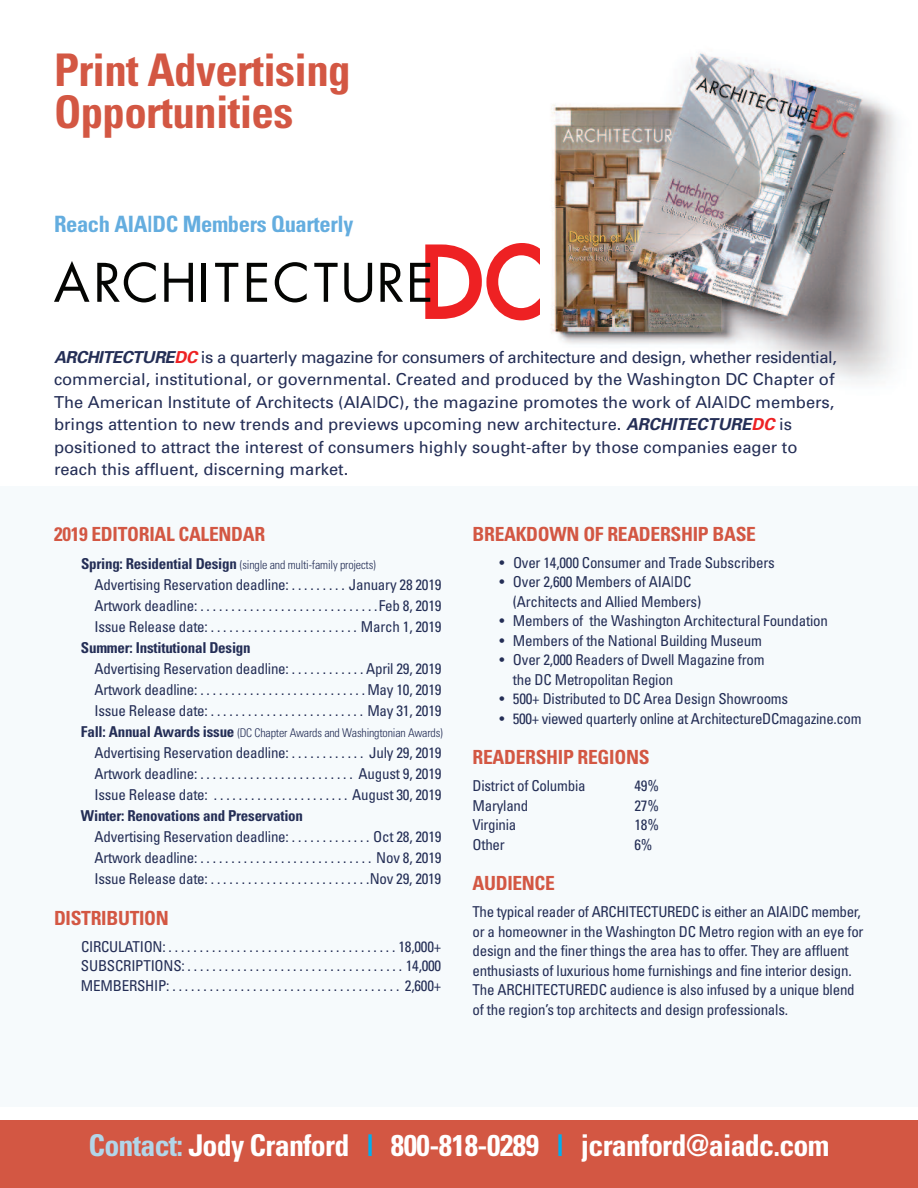
<style>
.page{position:relative;width:918px;height:1188px;background:#fff}
.page>*{position:absolute;margin:0;border:0;box-sizing:border-box;transform-origin:0 0}
.t1{font:700 condensed 45px/42px "Univers";letter-spacing:-.015em;color:#d35743}
.t2{font:700 condensed 30px "Univers";letter-spacing:-.025em;color:#fff}
.t3{font:700 condensed 22.5px "Univers";letter-spacing:-.015em;color:#64addf}
.t4{font:700 condensed 19.5px "Univers";letter-spacing:-.015em;color:#d35743}
.t5{font:16.5px/22.5px "Univers";color:#242e56}
.t6{font:condensed 15px/19.5px "Univers";letter-spacing:-.015em;color:#242e56;text-align:justify}
.t7{font:700 condensed 15px "Univers";letter-spacing:-.015em;color:#242e56}
.t8{font:300 condensed 12px "Univers";letter-spacing:-.015em;color:#242e56}
.s1{font-weight:700;font-style:italic}
.s2{font-weight:700;font-style:italic;color:#ee2123}
.s3{font-weight:700;font-size:15px}
.s4{color:#b2d6e9}
.s5{color:#00aeef}
</style>
<div class="page">
<img style="left:551px;top:53px;width:347px;height:329px">
<div style="left:0;top:486px;width:918px;height:621px;background:#f6fafc"></div>
<div style="left:0;top:1120px;width:918px;height:68px;background:#d35743"></div>
<svg style="left:54px;top:261px;width:36px;height:41px"></svg>
<svg style="left:97px;top:262px;width:59px;height:40px"></svg>
<svg style="left:164px;top:263px;width:29px;height:39px"></svg>
<hr style="left:202px;top:263px;width:4px;height:39px;background:#040503">
<svg style="left:215px;top:263px;width:23px;height:39px"></svg>
<svg style="left:247px;top:263px;width:20px;height:39px"></svg>
<svg style="left:275px;top:262px;width:32px;height:40px"></svg>
<svg style="left:314px;top:263px;width:24px;height:39px"></svg>
<svg style="left:344px;top:263px;width:28px;height:39px"></svg>
<svg style="left:381px;top:263px;width:22px;height:39px"></svg>
<svg style="left:410px;top:243px;width:130px;height:77px"></svg>
<h1 class="t1" style="left:54px;top:53px;width:298px">Print Advertising<br>Opportunities</h1>
<h3 class="t3" style="left:54px;top:216px;width:301px">Reach AIA|DC Members Quarterly</h3>
<p class="t5" style="left:54px;top:347px;width:784px"><span class="s1">ARCHITECTURE</span><span class="s2">DC</span> is a quarterly magazine for consumers of architecture and design, whether residential, commercial, institutional, or governmental. Created and produced by the Washington DC Chapter of The American Institute of Architects (AIA|DC), the magazine promotes the work of AIA|DC members, brings attention to new trends and previews upcoming new architecture. <span class="s1">ARCHITECTURE</span><span class="s2">DC</span> is positioned to attract the interest of consumers highly sought-after by those companies eager to reach this affluent, discerning market.</p>
<h3 class="t4" style="left:54px;top:526px;width:213px">2019 EDITORIAL CALENDAR</h3>
<p class="t8" style="left:81px;top:560px;width:296px"><span class="s3">Spring: Residential Design</span> (single and multi-family projects)</p>
<p class="t6" style="left:94px;top:575px;width:349px;line-height:21px">Advertising Reservation deadline: . . . . . . . . . January 28 2019<br>Artwork deadline: . . . . . . . . . . . . . . . . . . . . . . . . . . . . .Feb 8, 2019<br>Issue Release date: . . . . . . . . . . . . . . . . . . . . . . . . March 1, 2019</p>
<p class="t7" style="left:81px;top:642px;width:171px">Summer: Institutional Design</p>
<p class="t6" style="left:94px;top:659px;width:349px;line-height:21px">Advertising Reservation deadline: . . . . . . . . . . . . April 29, 2019<br>Artwork deadline: . . . . . . . . . . . . . . . . . . . . . . . . . . . May 10, 2019<br>Issue Release date: . . . . . . . . . . . . . . . . . . . . . . . . . May 31, 2019</p>
<p class="t8" style="left:81px;top:728px;width:363px"><span class="s3">Fall: Annual Awards issue</span> (DC Chapter Awards and Washingtonian Awards)</p>
<p class="t6" style="left:94px;top:743px;width:349px;line-height:21px">Advertising Reservation deadline: . . . . . . . . . . . . July 29, 2019<br>Artwork deadline: . . . . . . . . . . . . . . . . . . . . . . . . . August 9, 2019<br>Issue Release date: . . . . . . . . . . . . . . . . . . . . . . August 30, 2019</p>
<p class="t7" style="left:81px;top:810px;width:224px">Winter: Renovations and Preservation</p>
<p class="t6" style="left:94px;top:827px;width:349px;line-height:21px">Advertising Reservation deadline: . . . . . . . . . . . . . Oct 28, 2019<br>Artwork deadline: . . . . . . . . . . . . . . . . . . . . . . . . . . . . Nov 8, 2019<br>Issue Release date: . . . . . . . . . . . . . . . . . . . . . . . . . .Nov 29, 2019</p>
<h3 class="t4" style="left:54px;top:910px;width:116px">DISTRIBUTION</h3>
<p class="t6" style="left:81px;top:938px;width:362px">CIRCULATION: . . . . . . . . . . . . . . . . . . . . . . . . . . . . . . . . . . . . . 18,000+ SUBSCRIPTIONS: . . . . . . . . . . . . . . . . . . . . . . . . . . . . . . . . . . . 14,000<br>MEMBERSHIP: . . . . . . . . . . . . . . . . . . . . . . . . . . . . . . . . . . . . . 2,600+</p>
<h3 class="t4" style="left:472px;top:526px;width:285px">BREAKDOWN OF READERSHIP BASE</h3>
<p class="t6" style="left:500px;top:554px;width:277px">• Over 14,000 Consumer and Trade Subscribers</p>
<p class="t6" style="left:513px;top:573px;width:190px;text-indent:-13px">• Over 2,600 Members of AIA|DC (Architects and Allied Members)</p>
<p class="t6" style="left:499px;top:612px;width:330px">• Members of the Washington Architectural Foundation</p>
<p class="t6" style="left:499px;top:632px;width:264px">• Members of the National Building Museum</p>
<p class="t6" style="left:513px;top:651px;width:253px;text-indent:-13px">• Over 2,000 Readers of Dwell Magazine from the DC Metropolitan Region</p>
<p class="t6" style="left:499px;top:690px;width:290px">• 500+ Distributed to DC Area Design Showrooms</p>
<p class="t6" style="left:499px;top:710px;width:364px">• 500+ viewed quarterly online at ArchitectureDCmagazine.com</p>
<h3 class="t4" style="left:472px;top:750px;width:179px">READERSHIP REGIONS</h3>
<p class="t6" style="left:472px;top:777px;width:115px">District of Columbia</p>
<p class="t6" style="left:634px;top:777px;width:26px">49%</p>
<p class="t6" style="left:472px;top:797px;width:57px">Maryland</p>
<p class="t6" style="left:634px;top:797px;width:26px">27%</p>
<p class="t6" style="left:472px;top:816px;width:45px">Virginia</p>
<p class="t6" style="left:634px;top:816px;width:26px">18%</p>
<p class="t6" style="left:472px;top:836px;width:34px">Other</p>
<p class="t6" style="left:634px;top:836px;width:20px">6%</p>
<h3 class="t4" style="left:472px;top:876px;width:84px">AUDIENCE</h3>
<p class="t6" style="left:472px;top:903px;width:393px;text-align:left">The typical reader of ARCHITECTUREDC is either an AIA|DC member, or a homeowner in the Washington DC Metro region with an eye for design and the finer things the area has to offer. They are affluent enthusiasts of luxurious home furnishings and fine interior design.<br>The ARCHITECTUREDC audience is also infused by a unique blend of the region’s top architects and design professionals.</p>
<h2 class="t2" style="left:88px;top:1134px;width:743px"><span class="s4">Contact:</span> Jody Cranford <span class="s5">|</span> 800-818-0289 <span class="s5">|</span> jcranford@aiadc.com</h2>
</div>
